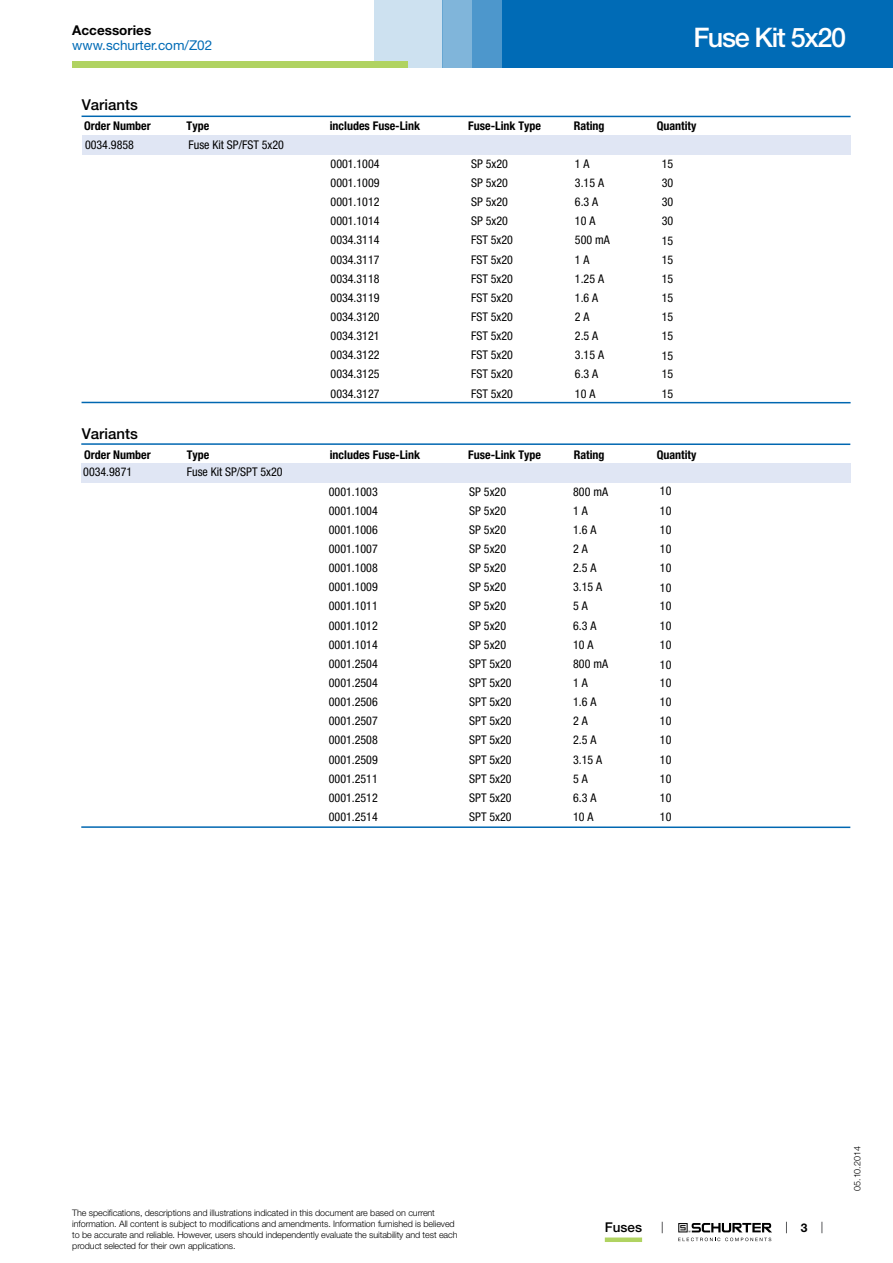
<style>
.page{position:relative;width:893px;height:1263px;background:#fff}
.page>*{position:absolute;margin:0;border:0;box-sizing:border-box;transform-origin:0 0}
.t1{font:500 27px "Helvetica Neue LT";letter-spacing:-.05em;color:#fff}
.t2{font:500 15px "Helvetica Neue LT";color:#000}
.t3{font:13.5px "Helvetica Neue LT";color:#006bb6}
.t4{font:700 13.5px "Helvetica Neue LT";color:#000}
.t5{font:500 13.5px "Helvetica Neue LT";color:#000}
.t6{font:condensed 12px/19.5px "Helvetica Neue LT";color:#000}
.t7{font:700 condensed 12px "Helvetica Neue LT";color:#000}
.t8{font:700 12px "Helvetica Neue LT";color:#000}
.t9{font:300 9px/10.8px "Helvetica Neue LT";letter-spacing:-.01em;color:#000}
</style>
<div class="page">
<svg style="left:678px;top:1223px;width:94px;height:18px"></svg>
<div style="left:502px;top:0;width:391px;height:68px;background:#006bb6"></div>
<div style="left:442px;top:0;width:30px;height:68px;background:#80b5da"></div>
<div style="left:472px;top:0;width:30px;height:68px;background:#4d97cc"></div>
<div style="left:374px;top:0;width:68px;height:68px;background:#cde1f0"></div>
<div style="left:72px;top:62px;width:336px;height:6px;background:#b0d361"></div>
<div style="left:605px;top:1237px;width:37px;height:5px;background:#b0d361"></div>
<div style="left:82px;top:135px;width:768px;height:19px;background:#e0e6f4"></div>
<hr style="left:82px;top:116px;width:768px;height:1px;background:#0067b1">
<hr style="left:82px;top:402px;width:768px;height:1px;background:#0067b1">
<div style="left:81px;top:463px;width:769px;height:19px;background:#e0e6f4"></div>
<hr style="left:81px;top:443px;width:769px;height:2px;background:#0067b1">
<hr style="left:81px;top:826px;width:769px;height:2px;background:#0067b1">
<p class="t4" style="left:72px;top:22px;width:80px">Accessories</p>
<p class="t3" style="left:72px;top:37px;width:141px">www.schurter.com/Z02</p>
<p class="t2" style="left:82px;top:96px;width:58px">Variants</p>
<h1 class="t1" style="left:693px;top:21px;width:154px">Fuse Kit 5x20</h1>
<p class="t7" style="left:84px;top:119px;width:68px">Order Number</p>
<p class="t7" style="left:187px;top:119px;width:24px">Type</p>
<p class="t7" style="left:330px;top:119px;width:92px">includes Fuse-Link</p>
<p class="t7" style="left:468px;top:119px;width:74px">Fuse-Link Type</p>
<p class="t7" style="left:574px;top:119px;width:32px">Rating</p>
<p class="t7" style="left:657px;top:119px;width:41px">Quantity</p>
<p class="t6" style="left:85px;top:135px;width:50px">0034.9858</p>
<p class="t6" style="left:189px;top:135px;width:97px">Fuse Kit SP/FST 5x20</p>
<p class="t2" style="left:82px;top:425px;width:58px">Variants</p>
<p class="t6" style="left:331px;top:154px;width:50px">0001.1004</p>
<p class="t6" style="left:471px;top:154px;width:38px">SP 5x20</p>
<p class="t6" style="left:575px;top:154px;width:16px">1 A</p>
<p class="t6" style="left:662px;top:154px;width:13px">15</p>
<p class="t6" style="left:331px;top:173px;width:50px">0001.1009</p>
<p class="t6" style="left:471px;top:173px;width:38px">SP 5x20</p>
<p class="t6" style="left:575px;top:173px;width:31px">3.15 A</p>
<p class="t6" style="left:331px;top:192px;width:50px">0001.1012</p>
<p class="t6" style="left:471px;top:192px;width:38px">SP 5x20</p>
<p class="t6" style="left:575px;top:192px;width:25px">6.3 A</p>
<p class="t6" style="left:662px;top:192px;width:13px">30</p>
<p class="t6" style="left:331px;top:211px;width:50px">0001.1014</p>
<p class="t6" style="left:471px;top:211px;width:38px">SP 5x20</p>
<p class="t6" style="left:575px;top:211px;width:22px">10 A</p>
<p class="t6" style="left:662px;top:211px;width:13px">30</p>
<p class="t6" style="left:662px;top:173px;width:13px">30</p>
<p class="t6" style="left:331px;top:230px;width:50px">0034.3114</p>
<p class="t6" style="left:471px;top:230px;width:43px">FST 5x20</p>
<p class="t6" style="left:575px;top:230px;width:36px">500 mA</p>
<p class="t6" style="left:331px;top:249px;width:50px">0034.3117</p>
<p class="t6" style="left:471px;top:249px;width:43px">FST 5x20</p>
<p class="t6" style="left:575px;top:249px;width:16px">1 A</p>
<p class="t6" style="left:662px;top:249px;width:13px">15</p>
<p class="t6" style="left:331px;top:269px;width:50px">0034.3118</p>
<p class="t6" style="left:471px;top:269px;width:43px">FST 5x20</p>
<p class="t6" style="left:575px;top:269px;width:31px">1.25 A</p>
<p class="t6" style="left:331px;top:288px;width:50px">0034.3119</p>
<p class="t6" style="left:471px;top:288px;width:43px">FST 5x20</p>
<p class="t6" style="left:575px;top:288px;width:25px">1.6 A</p>
<p class="t6" style="left:662px;top:288px;width:13px">15</p>
<p class="t6" style="left:331px;top:307px;width:50px">0034.3120</p>
<p class="t6" style="left:471px;top:307px;width:43px">FST 5x20</p>
<p class="t6" style="left:575px;top:307px;width:16px">2 A</p>
<p class="t6" style="left:662px;top:307px;width:13px">15</p>
<p class="t6" style="left:331px;top:326px;width:50px">0034.3121</p>
<p class="t6" style="left:471px;top:326px;width:43px">FST 5x20</p>
<p class="t6" style="left:575px;top:326px;width:25px">2.5 A</p>
<p class="t6" style="left:662px;top:326px;width:13px">15<br>15</p>
<p class="t6" style="left:662px;top:231px;width:13px">15</p>
<p class="t6" style="left:662px;top:269px;width:13px">15</p>
<p class="t6" style="left:331px;top:345px;width:50px">0034.3122</p>
<p class="t6" style="left:471px;top:345px;width:43px">FST 5x20</p>
<p class="t6" style="left:575px;top:345px;width:31px">3.15 A</p>
<p class="t6" style="left:331px;top:364px;width:50px">0034.3125</p>
<p class="t6" style="left:471px;top:364px;width:43px">FST 5x20</p>
<p class="t6" style="left:575px;top:364px;width:25px">6.3 A</p>
<p class="t6" style="left:662px;top:364px;width:13px">15</p>
<p class="t6" style="left:331px;top:383px;width:50px">0034.3127</p>
<p class="t6" style="left:471px;top:383px;width:43px">FST 5x20</p>
<p class="t6" style="left:575px;top:383px;width:22px">10 A</p>
<p class="t6" style="left:662px;top:383px;width:13px">15</p>
<p class="t7" style="left:84px;top:447px;width:68px">Order Number</p>
<p class="t7" style="left:187px;top:447px;width:24px">Type</p>
<p class="t7" style="left:330px;top:447px;width:92px">includes Fuse-Link</p>
<p class="t7" style="left:468px;top:447px;width:74px">Fuse-Link Type</p>
<p class="t7" style="left:574px;top:447px;width:32px">Rating</p>
<p class="t7" style="left:657px;top:447px;width:41px">Quantity</p>
<p class="t6" style="left:83px;top:462px;width:50px">0034.9871</p>
<p class="t6" style="left:187px;top:462px;width:97px">Fuse Kit SP/SPT 5x20</p>
<p class="t6" style="left:660px;top:481px;width:13px">10</p>
<p class="t6" style="left:329px;top:482px;width:50px">0001.1003</p>
<p class="t6" style="left:469px;top:482px;width:38px">SP 5x20</p>
<p class="t6" style="left:573px;top:482px;width:36px">800 mA</p>
<p class="t6" style="left:329px;top:501px;width:50px">0001.1004</p>
<p class="t6" style="left:469px;top:501px;width:38px">SP 5x20</p>
<p class="t6" style="left:573px;top:501px;width:16px">1 A</p>
<p class="t6" style="left:660px;top:501px;width:13px">10</p>
<p class="t6" style="left:329px;top:520px;width:50px">0001.1006</p>
<p class="t6" style="left:469px;top:520px;width:38px">SP 5x20</p>
<p class="t6" style="left:573px;top:520px;width:25px">1.6 A</p>
<p class="t6" style="left:660px;top:520px;width:13px">10</p>
<p class="t6" style="left:329px;top:539px;width:50px">0001.1007</p>
<p class="t6" style="left:469px;top:539px;width:38px">SP 5x20</p>
<p class="t6" style="left:573px;top:539px;width:16px">2 A</p>
<p class="t6" style="left:660px;top:539px;width:13px">10</p>
<p class="t6" style="left:329px;top:558px;width:50px">0001.1008</p>
<p class="t6" style="left:469px;top:558px;width:38px">SP 5x20</p>
<p class="t6" style="left:573px;top:558px;width:25px">2.5 A</p>
<p class="t6" style="left:660px;top:558px;width:13px">10</p>
<p class="t6" style="left:329px;top:577px;width:50px">0001.1009</p>
<p class="t6" style="left:469px;top:577px;width:38px">SP 5x20</p>
<p class="t6" style="left:573px;top:577px;width:31px">3.15 A</p>
<p class="t6" style="left:660px;top:578px;width:13px">10</p>
<p class="t6" style="left:329px;top:596px;width:50px">0001.1011</p>
<p class="t6" style="left:469px;top:596px;width:38px">SP 5x20</p>
<p class="t6" style="left:573px;top:596px;width:16px">5 A</p>
<p class="t6" style="left:660px;top:596px;width:13px">10</p>
<p class="t6" style="left:329px;top:615px;width:50px">0001.1012</p>
<p class="t6" style="left:469px;top:615px;width:38px">SP 5x20</p>
<p class="t6" style="left:573px;top:615px;width:25px">6.3 A</p>
<p class="t6" style="left:660px;top:615px;width:13px">10</p>
<p class="t6" style="left:329px;top:635px;width:50px">0001.1014</p>
<p class="t6" style="left:469px;top:635px;width:38px">SP 5x20</p>
<p class="t6" style="left:573px;top:635px;width:22px">10 A</p>
<p class="t6" style="left:660px;top:635px;width:13px">10</p>
<p class="t6" style="left:329px;top:654px;width:50px">0001.2504</p>
<p class="t6" style="left:469px;top:654px;width:44px">SPT 5x20</p>
<p class="t6" style="left:573px;top:654px;width:36px">800 mA</p>
<p class="t6" style="left:329px;top:673px;width:50px">0001.2504</p>
<p class="t6" style="left:469px;top:673px;width:44px">SPT 5x20</p>
<p class="t6" style="left:573px;top:673px;width:16px">1 A</p>
<p class="t6" style="left:660px;top:673px;width:13px">10</p>
<p class="t6" style="left:329px;top:692px;width:50px">0001.2506</p>
<p class="t6" style="left:469px;top:692px;width:44px">SPT 5x20</p>
<p class="t6" style="left:573px;top:692px;width:25px">1.6 A</p>
<p class="t6" style="left:660px;top:692px;width:13px">10</p>
<p class="t6" style="left:329px;top:711px;width:50px">0001.2507</p>
<p class="t6" style="left:469px;top:711px;width:44px">SPT 5x20</p>
<p class="t6" style="left:573px;top:711px;width:16px">2 A</p>
<p class="t6" style="left:660px;top:711px;width:13px">10</p>
<p class="t6" style="left:329px;top:730px;width:50px">0001.2508</p>
<p class="t6" style="left:469px;top:730px;width:44px">SPT 5x20</p>
<p class="t6" style="left:573px;top:730px;width:25px">2.5 A</p>
<p class="t6" style="left:660px;top:730px;width:13px">10</p>
<p class="t6" style="left:329px;top:749px;width:50px">0001.2509</p>
<p class="t6" style="left:469px;top:749px;width:44px">SPT 5x20</p>
<p class="t6" style="left:573px;top:749px;width:31px">3.15 A</p>
<p class="t6" style="left:329px;top:769px;width:50px">0001.2511</p>
<p class="t6" style="left:469px;top:769px;width:44px">SPT 5x20</p>
<p class="t6" style="left:573px;top:769px;width:16px">5 A</p>
<p class="t6" style="left:660px;top:769px;width:13px">10</p>
<p class="t6" style="left:329px;top:788px;width:50px">0001.2512</p>
<p class="t6" style="left:469px;top:788px;width:44px">SPT 5x20</p>
<p class="t6" style="left:573px;top:788px;width:25px">6.3 A</p>
<p class="t6" style="left:660px;top:788px;width:13px">10</p>
<p class="t6" style="left:329px;top:807px;width:50px">0001.2514</p>
<p class="t6" style="left:469px;top:807px;width:44px">SPT 5x20</p>
<p class="t6" style="left:573px;top:807px;width:22px">10 A</p>
<p class="t6" style="left:660px;top:807px;width:13px">10</p>
<p class="t6" style="left:660px;top:654px;width:13px">10</p>
<p class="t6" style="left:660px;top:750px;width:13px">10</p>
<p class="t9" style="left:72px;top:1207px;width:387px">The specifications, descriptions and illustrations indicated in this document are based on current information. All content is subject to modifications and amendments. Information furnished is believed to be accurate and reliable. However, users should independently evaluate the suitability and test each product selected for their own applications.</p>
<p class="t5" style="left:605px;top:1219px;width:39px">Fuses</p>
<p class="t8" style="left:801px;top:1220px;width:8px">3</p>
<p class="t9" style="left:852px;top:1191px;width:46px;rotate:-90deg">05.10.2014</p>
</div>
